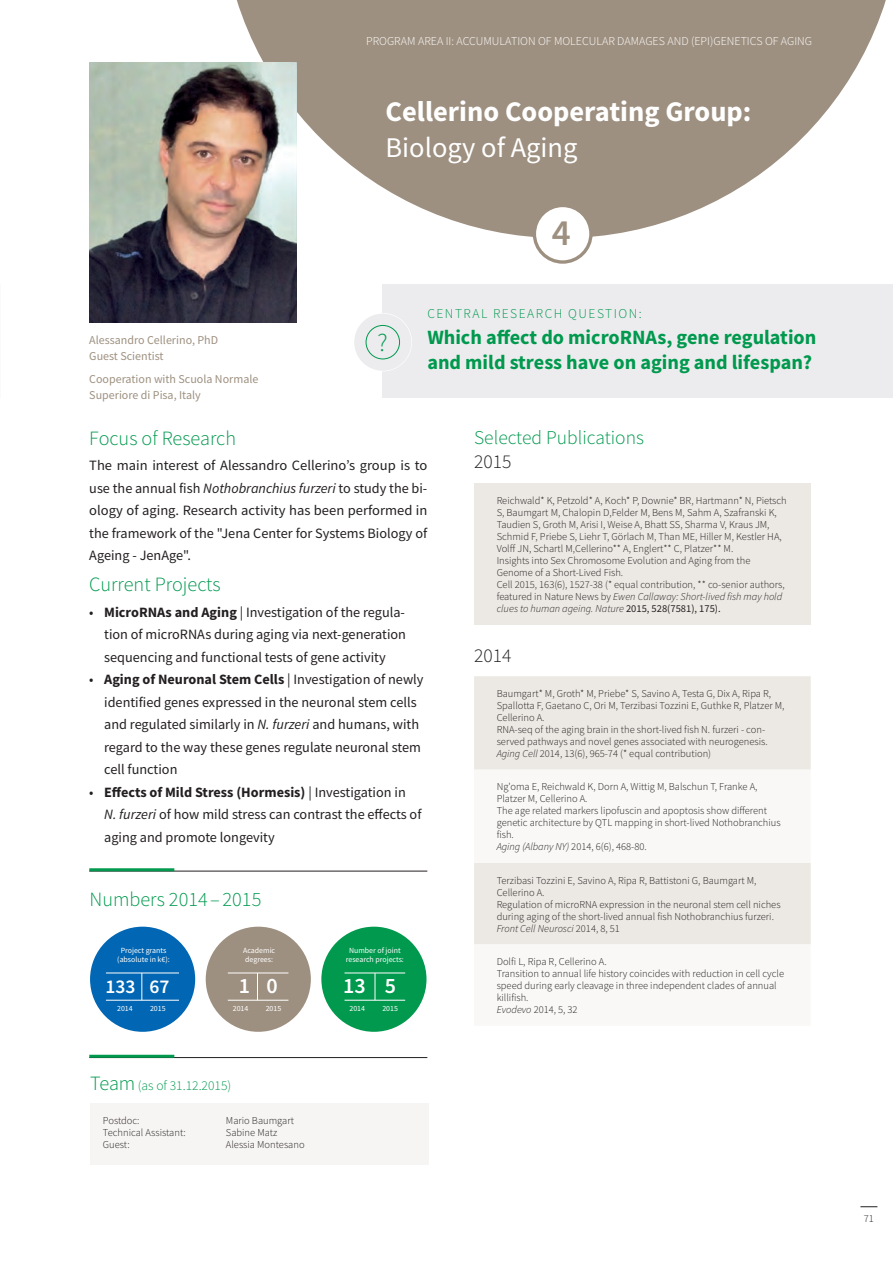
<style>
.page{position:relative;width:893px;height:1263px;background:#fff}
.page>*{position:absolute;margin:0;border:0;box-sizing:border-box;transform-origin:0 0}
.Fliesstext_EN{font:600 37.05px "Source Sans Pro";color:#9e9080}
.Head_1_EN_Gruppe{font:700 28.5px "Source Sans Pro";color:#fff}
.Head_1_EN_Gruppe-2{font:28.5px "Source Sans Pro";color:#fff}
.Head_2_EN{font:300 25.5px "Source Sans Pro";color:#00994e}
.t1{font:600 21.9px "Source Sans Pro";color:#fff}
.Head_2_EN-2{font:700 20.25px/25.5px "Source Sans Pro";color:#00994e}
.Head_2_EN_Gruppe_Zwi{font:300 20.25px "Source Sans Pro";color:#00994e}
.Head_2_EN_Gruppe_Zwi-2{font:300 19.5px/23.4px "Source Sans Pro";color:#00994e}
.t2{font:600 19.5px "Source Sans Pro";color:#fff}
.Head_2_EN_Gruppe_Zwi-3{font:300 19.5px "Source Sans Pro";color:#231f20}
.Fliesstext_EN-2{font:14.25px/22.5px "Source Sans Pro";color:#231f20;text-align:justify}
.Head_2_EN-3{font:300 13.5px "Source Sans Pro";letter-spacing:.11em;color:#00994e}
.Head_2_EN_Gruppe_Zwi-4{font:300 13.5px "Source Sans Pro";color:#00994e}
.Figure{font:12px/16.5px "Source Sans Pro";color:#9e9080}
.Kategorie{font:300 12px "Source Sans Pro";color:#fff}
.Publications_EN{font:300 10.5px/12px "Source Sans Pro";color:#231f20}
.Publications_DE{font:300 10.5px/12px "Source Sans Pro";color:#231f20}
.Publications_EN-2{font:italic 300 10.5px "Source Sans Pro";color:#231f20}
.t3{font:7.8px "Source Sans Pro";color:#fff}
.s1{font-style:italic}
.s2{font-weight:700}
.s3{font-size:20.25px}
.s4{color:#231f20}
.s5{font-weight:400}
.s6{font-style:normal}
</style>
<div class="page">
<svg style="left:860px;top:1206px;width:17px;height:1px"></svg>
<svg style="left:221px;top:0;width:665px;height:237px;fill:#9e9080"></svg>
<div style="left:90px;top:1103px;width:338px;height:62px;background:#f7f5f3"></div>
<img style="left:89px;top:63px;width:208px;height:259px">
<div style="left:534px;top:205px;width:57px;height:57px;background:#fff;border-radius:50%"></div>
<div style="left:533px;top:204px;width:60px;height:60px;border:3px solid #9e9080;border-radius:50%"></div>
<div style="left:474px;top:676px;width:337px;height:94px;background:#ece9e4"></div>
<div style="left:474px;top:863px;width:337px;height:82px;background:#ece9e4"></div>
<div style="left:382px;top:284px;width:511px;height:114px;background:#ececee"></div>
<div style="left:354px;top:314px;width:57px;height:57px;background:#ececee;border-radius:50%"></div>
<div style="left:366px;top:325px;width:34px;height:34px;border:1px solid #00994e;border-radius:50%"></div>
<hr style="left:89px;top:871px;width:338px;height:1px;background:#231f20">
<hr style="left:89px;top:1057px;width:338px;height:1px;background:#231f20">
<hr style="left:89px;top:868px;width:85px;height:3px;background:#00994e">
<hr style="left:89px;top:1055px;width:85px;height:3px;background:#00994e">
<div style="left:90px;top:927px;width:105px;height:105px;background:#0166b3;border-radius:50%"></div>
<div style="left:206px;top:927px;width:105px;height:105px;background:#9e9080;border-radius:50%"></div>
<div style="left:321px;top:927px;width:105px;height:105px;background:#00994e;border-radius:50%"></div>
<svg style="left:142px;top:974px;width:1px;height:26px"></svg>
<svg style="left:257px;top:974px;width:1px;height:26px"></svg>
<svg style="left:375px;top:974px;width:1px;height:26px"></svg>
<hr style="left:106px;top:1000px;width:73px;height:1px;background:#fff">
<hr style="left:228px;top:1000px;width:60px;height:1px;background:#fff">
<hr style="left:345px;top:1000px;width:60px;height:1px;background:#fff">
<hr style="left:106px;top:973px;width:73px;height:1px;background:#fff">
<hr style="left:228px;top:973px;width:60px;height:1px;background:#fff">
<hr style="left:345px;top:973px;width:60px;height:1px;background:#fff">
<div style="left:474px;top:484px;width:337px;height:141px;background:#ece9e4"></div>
<p class="Kategorie" style="left:366px;top:33px;width:448px">PROGRAM AREA II: ACCUMULATION OF MOLECULAR DAMAGES AND (EPI)GENETICS OF AGING</p>
<p class="Head_1_EN_Gruppe" style="left:386px;top:93px;width:367px">Cellerino Cooperating Group:</p>
<p class="Head_1_EN_Gruppe-2" style="left:386px;top:130px;width:194px">Biology of Aging</p>
<p class="Figure" style="left:89px;top:332px;width:130px">Alessandro Cellerino, PhD</p>
<p class="Figure" style="left:89px;top:348px;width:76px">Guest Scientist</p>
<p class="Figure" style="left:89px;top:371px;width:171px">Cooperation with Scuola Normale<br>Superiore di Pisa, Italy</p>
<p class="Head_2_EN" style="left:377px;top:326px;width:12px">?</p>
<p class="Fliesstext_EN" style="left:552px;top:208px;width:21px">4</p>
<p class="Head_2_EN-3" style="left:427px;top:305px;width:216px">CENTRAL RESEARCH QUESTION:</p>
<p class="Head_2_EN-2" style="left:427px;top:324px;width:391px">Which affect do microRNAs, gene regulation and mild stress have on aging and lifespan?</p>
<p class="Head_2_EN_Gruppe_Zwi" style="left:89px;top:426px;width:148px">Focus of Research</p>
<p class="Fliesstext_EN-2" style="left:89px;top:454px;width:340px">The main interest of Alessandro Cellerino’s group is to use the annual fish <span class="s1">Nothobranchius furzeri</span> to study the bi&shy;ology of aging. Research activity has been performed in the framework of the "Jena Center for Systems Biology of Ageing - JenAge".</p>
<p class="Head_2_EN_Gruppe_Zwi" style="left:89px;top:572px;width:133px">Current Projects</p>
<p class="Fliesstext_EN-2" style="left:104px;top:600px;width:303px;text-indent:-15px">• <span class="s2">MicroRNAs and Aging</span> | Investigation of the regula&shy;tion of microRNAs during aging via next-generation sequencing and functional tests of gene activity</p>
<p class="Fliesstext_EN-2" style="left:104px;top:668px;width:321px;text-align:left;text-indent:-15px">• <span class="s2">Aging of Neuronal Stem Cells</span> | Investigation of newly identified genes expressed in the neuronal stem cells and regulated similarly in <span class="s1">N. furzeri</span> and humans, with regard to the way these genes regulate neuronal stem cell function</p>
<p class="Fliesstext_EN-2" style="left:104px;top:780px;width:319px;text-align:left;text-indent:-15px">• <span class="s2">Effects of Mild Stress (Hormesis)</span> | Investigation in<br><span class="s1">N. furzeri</span> of how mild stress can contrast the effects of aging and promote longevity</p>
<p class="Head_2_EN_Gruppe_Zwi" style="left:90px;top:887px;width:173px">Numbers 2014 – 2015</p>
<p class="t3" style="left:121px;top:946px;width:47px">Project grants</p>
<p class="t3" style="left:117px;top:955px;width:54px">(absolute in k€):</p>
<p class="t3" style="left:243px;top:946px;width:34px">Academic</p>
<p class="t3" style="left:245px;top:955px;width:29px">degrees:</p>
<p class="t3" style="left:349px;top:946px;width:53px">Number of joint</p>
<p class="t3" style="left:346px;top:955px;width:60px">research projects:</p>
<p class="t2" style="left:105px;top:973px;width:32px">133</p>
<p class="t2" style="left:150px;top:973px;width:21px">67</p>
<p class="t1" style="left:239px;top:972px;width:13px">1</p>
<p class="t1" style="left:266px;top:972px;width:13px">0</p>
<p class="t1" style="left:343px;top:972px;width:24px">13</p>
<p class="t1" style="left:385px;top:972px;width:13px">5</p>
<p class="t3" style="left:117px;top:1003px;width:17px">2014</p>
<p class="t3" style="left:150px;top:1003px;width:17px">2015</p>
<p class="t3" style="left:233px;top:1003px;width:17px">2014</p>
<p class="t3" style="left:266px;top:1003px;width:17px">2015</p>
<p class="t3" style="left:349px;top:1003px;width:17px">2014</p>
<p class="t3" style="left:382px;top:1003px;width:17px">2015</p>
<p class="Head_2_EN_Gruppe_Zwi-4" style="left:90px;top:1077px;width:143px"><span class="s3">Team</span> (as of 31.12.2015)</p>
<p class="Publications_EN" style="left:103px;top:1114px;width:38px">Postdoc:</p>
<p class="Publications_EN" style="left:226px;top:1114px;width:70px">Mario Baumgart</p>
<p class="Publications_EN" style="left:103px;top:1126px;width:84px">Technical Assistant:</p>
<p class="Publications_EN" style="left:226px;top:1126px;width:53px">Sabine Matz</p>
<p class="Publications_EN" style="left:103px;top:1138px;width:28px">Guest:</p>
<p class="Publications_EN" style="left:226px;top:1138px;width:80px">Alessia Montesano</p>
<p class="Head_2_EN_Gruppe_Zwi-2" style="left:474px;top:426px;width:171px">Selected Publications<br><span class="s4">2015</span></p>
<p class="Publications_DE" style="left:497px;top:495px;width:292px">Reichwald* K, Petzold* A, Koch* P, Downie* BR, Hartmann* N, Pietsch S, Baumgart M, Chalopin D,Felder M, Bens M, Sahm A, Szafranski K, Taudien S, Groth M, Arisi I, Weise A, Bhatt SS, Sharma V, Kraus JM, Schmid F, Priebe S, Liehr T, Görlach M, Than ME, Hiller M, Kestler HA, Volff JN, Schartl M,Cellerino** A, Englert** C, Platzer** M.</p>
<p class="Publications_DE" style="left:497px;top:555px;width:255px">Insights into Sex Chromosome Evolution and Aging from the<br>Genome of a Short-Lived Fish.</p>
<p class="Publications_DE" style="left:497px;top:579px;width:290px">Cell 2015, 163(6), 1527-38 (* equal contribution, ** co-senior authors, featured in Nature News by <span class="s1">Ewen Callaway: Short-lived fish may hold clues to human ageing. Nature</span> <span class="s5">2015, 528(7581), 175).</span></p>
<p class="Head_2_EN_Gruppe_Zwi-3" style="left:474px;top:644px;width:39px">2014</p>
<p class="Publications_EN" style="left:497px;top:687px;width:289px">Baumgart* M, Groth* M, Priebe* S, Savino A, Testa G, Dix A, Ripa R,<br>Spallotta F, Gaetano C, Ori M, Terzibasi Tozzini E, Guthke R, Platzer M,<br>Cellerino A.</p>
<p class="Publications_EN" style="left:497px;top:723px;width:273px">RNA-seq of the aging brain in the short-lived fish N. furzeri - con&shy;served pathways and novel genes associated with neurogenesis.</p>
<p class="Publications_EN" style="left:497px;top:747px;width:216px"><span class="s1">Aging Cell</span> 2014, 13(6), 965-74 (* equal contribution)</p>
<p class="Publications_EN" style="left:497px;top:781px;width:262px">Ng'oma E, Reichwald K, Dorn A, Wittig M, Balschun T, Franke A,<br>Platzer M, Cellerino A.</p>
<p class="Publications_EN" style="left:497px;top:805px;width:286px">The age related markers lipofuscin and apoptosis show different genetic architecture by QTL mapping in short-lived Nothobranchius fish.</p>
<p class="Publications_EN" style="left:497px;top:841px;width:152px"><span class="s1">Aging (Albany NY)</span> 2014, 6(6), 468-80.</p>
<p class="Publications_EN" style="left:497px;top:874px;width:261px">Terzibasi Tozzini E, Savino A, Ripa R, Battistoni G, Baumgart M,<br>Cellerino A.</p>
<p class="Publications_EN" style="left:497px;top:898px;width:285px">Regulation of microRNA expression in the neuronal stem cell niches during aging of the short-lived annual fish Nothobranchius furzeri.</p>
<p class="Publications_EN-2" style="left:497px;top:922px;width:125px">Front Cell Neurosci <span class="s6">2014, 8, 51</span></p>
<p class="Publications_EN" style="left:497px;top:955px;width:111px">Dolfi L, Ripa R, Cellerino A.</p>
<p class="Publications_EN" style="left:497px;top:968px;width:289px">Transition to annual life history coincides with reduction in cell cycle speed during early cleavage in three independent clades of annual killifish.</p>
<p class="Publications_EN" style="left:497px;top:1004px;width:82px"><span class="s1">Evodevo</span> 2014, 5, 32</p>
<p class="Publications_DE" style="left:864px;top:1212px;width:12px">71</p>
</div>
